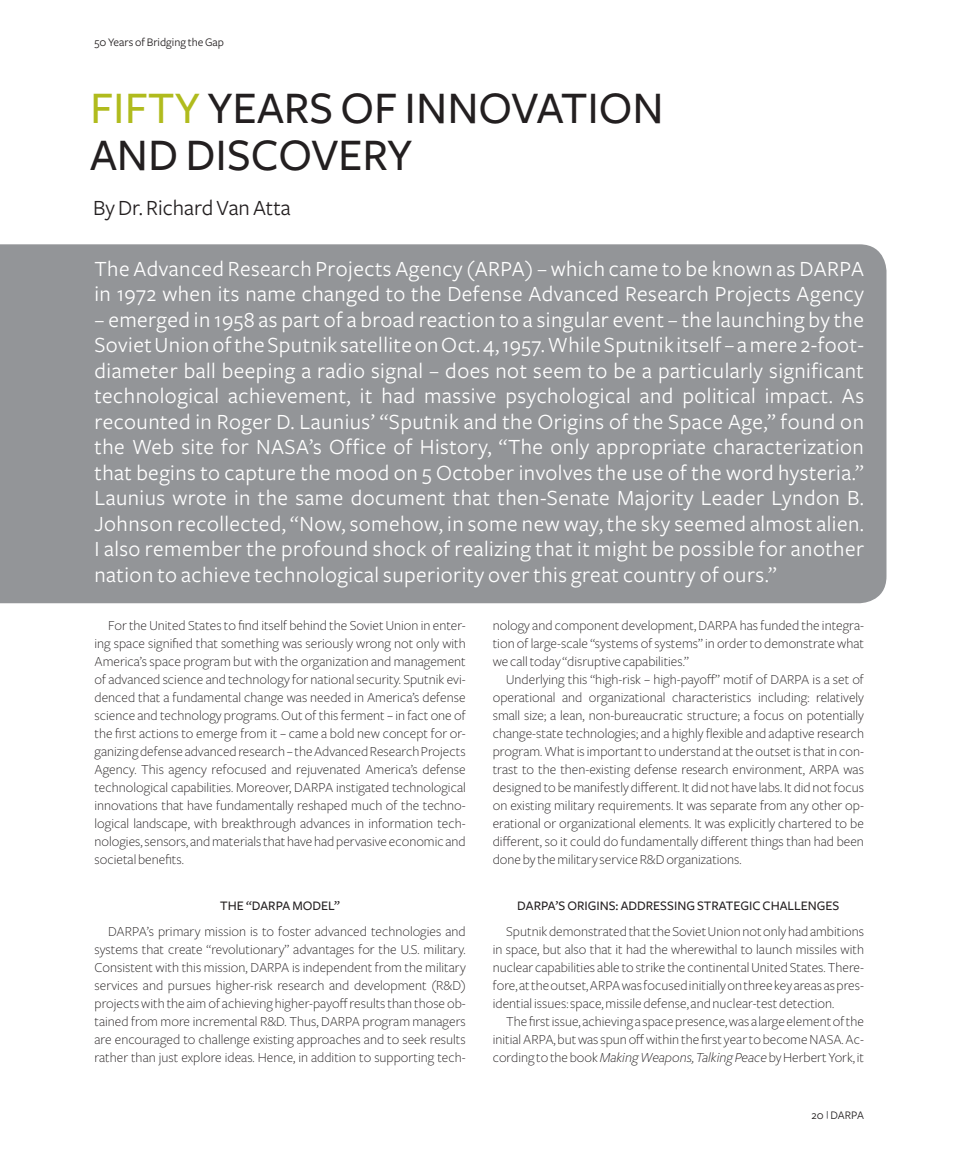
<style>
.page{position:relative;width:972px;height:1175px;background:#fff}
.page>*{position:absolute;margin:0;border:0;box-sizing:border-box;transform-origin:0 0}
.Headline{font:500 46.8px "Freight Sans";color:#231f20}
.Deck{font:22.5px/25.5px "Freight Sans";letter-spacing:.02em;color:#fff}
.Deck-2{font:22.5px "Freight Sans";color:#231f20}
.Body_Copy{font:300 14.25px/18px "Freight Sans";color:#231f20;text-align:justify}
.Sub-Head{font:500 13.5px "Freight Sans";color:#231f20}
.t1{font:12px "Freight Sans";color:#231f20}
.s1{color:#b0bb1d}
.s2{font-style:italic}
</style>
<div class="page">
<div style="left:0;top:244px;width:886px;height:359px;background:#939598"></div>
<p class="t1" style="left:94px;top:36px;width:131px">50 Years of Bridging the Gap</p>
<p class="Headline" style="left:90px;top:82px;width:575px"><span class="s1">FIFTY</span> YEARS OF INNOVATION</p>
<p class="Headline" style="left:90px;top:129px;width:324px">AND DISCOVERY</p>
<p class="Deck-2" style="left:93px;top:195px;width:199px">By Dr. Richard Van Atta</p>
<p class="Deck" style="left:94px;top:256px;width:771px">The Advanced Research Projects Agency (ARPA) – which came to be known as DARPA in 1972 when its name changed to the Defense Advanced Research Projects Agency</p>
<p class="Deck" style="left:94px;top:307px;width:771px;text-align:justify">– emerged in 1958 as part of a broad reaction to a singular event – the launching by the Soviet Union of the Sputnik satellite on Oct. 4, 1957. While Sputnik itself – a mere 2-foot&shy;diameter ball beeping a radio signal – does not seem to be a particularly significant technological achievement, it had massive psychological and political impact. As recounted in Roger D. Launius’ “Sputnik and the Origins of the Space Age,” found on the Web site for NASA’s Office of History, “The only appropriate characterization that begins to capture the mood on 5 October involves the use of the word hysteria.” Launius wrote in the same document that then-Senate Majority Leader Lyndon B.<br>Johnson recollected, “Now, somehow, in some new way, the sky seemed almost alien.<br>I also remember the profound shock of realizing that it might be possible for another nation to achieve technological superiority over this great country of ours.”</p>
<p class="Body_Copy" style="left:95px;top:617px;width:373px;text-indent:14px">For the United States to find itself behind the Soviet Union in enter&shy;ing space signified that something was seriously wrong not only with America’s space program but with the organization and management of advanced science and technology for national security. Sputnik evi&shy;denced that a fundamental change was needed in America’s defense science and technology programs. Out of this ferment – in fact one of the first actions to emerge from it – came a bold new concept for or&shy;ganizing defense advanced research – the Advanced Research Projects Agency. This agency refocused and rejuvenated America’s defense technological capabilities. Moreover, DARPA instigated technological innovations that have fundamentally reshaped much of the techno&shy;logical landscape, with breakthrough advances in information tech&shy;nologies, sensors, and materials that have had pervasive economic and societal benefits.</p>
<p class="Sub-Head" style="left:220px;top:898px;width:121px">THE “DARPA MODEL”</p>
<p class="Body_Copy" style="left:95px;top:923px;width:373px;text-indent:14px">DARPA’s primary mission is to foster advanced technologies and systems that create “revolutionary” advantages for the U.S. military.<br>Consistent with this mission, DARPA is independent from the military services and pursues higher-risk research and development (R&amp;D) projects with the aim of achieving higher-payoff results than those ob&shy;tained from more incremental R&amp;D. Thus, DARPA program managers are encouraged to challenge existing approaches and to seek results rather than just explore ideas. Hence, in addition to supporting tech-</p>
<p class="Body_Copy" style="left:493px;top:617px;width:373px">nology and component development, DARPA has funded the integra&shy;tion of large-scale “systems of systems” in order to demonstrate what we call today “disruptive capabilities.”</p>
<p class="Body_Copy" style="left:493px;top:671px;width:373px;text-indent:14px">Underlying this “high-risk – high-payoff” motif of DARPA is a set of operational and organizational characteristics including: relatively small size; a lean, non-bureaucratic structure; a focus on potentially change-state technologies; and a highly flexible and adaptive research program. What is important to understand at the outset is that in con&shy;trast to the then-existing defense research environment, ARPA was designed to be manifestly different. It did not have labs. It did not focus on existing military requirements. It was separate from any other op&shy;erational or organizational elements. It was explicitly chartered to be different, so it could do fundamentally different things than had been done by the military service R&amp;D organizations.</p>
<p class="Sub-Head" style="left:517px;top:898px;width:120px">DARPA’S ORIGINS: ADDR</p>
<p class="Sub-Head" style="left:653px;top:898px;width:53px">ESSING STRAT</p>
<p class="Sub-Head" style="left:733px;top:898px;width:108px">EGIC CHALLENGES</p>
<p class="Body_Copy" style="left:493px;top:923px;width:373px;text-indent:14px">Sputnik demonstrated that the Soviet Union not only had ambitions in space, but also that it had the wherewithal to launch missiles with nuclear capabilities able to strike the continental United States. There&shy;fore, at the outset, ARPA was focused initially on three key areas as pres&shy;idential issues: space, missile defense, and nuclear-test detection.</p>
<p class="Body_Copy" style="left:493px;top:1013px;width:373px;text-indent:14px">The first issue, achieving a space presence, was a large element of the initial ARPA, but was spun off within the first year to become NASA. Ac&shy;cording to the book <span class="s2">Making Weapons, Talking Peace</span> by Herbert York, it</p>
<p class="t1" style="left:812px;top:1108px;width:54px">20 DARPA</p>
</div>
